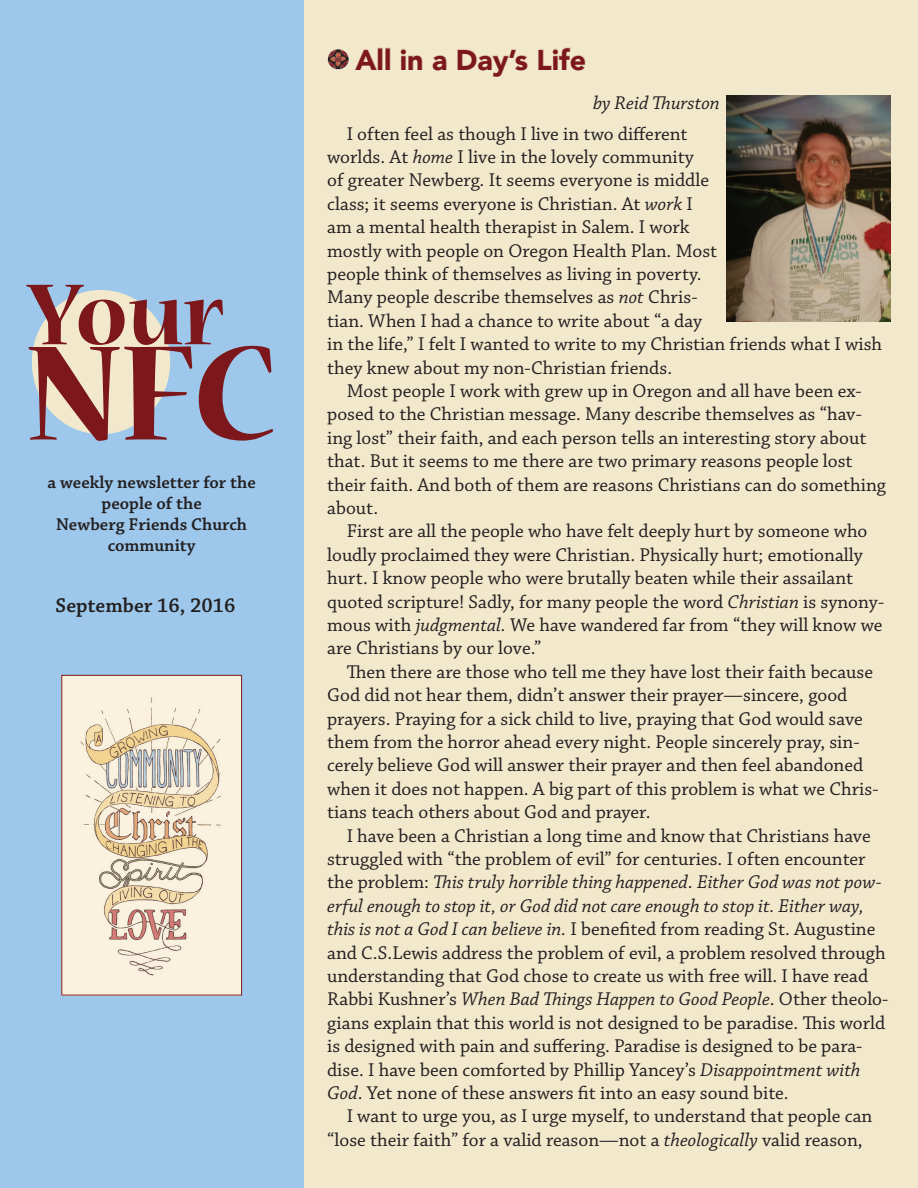
<style>
.page{position:relative;width:918px;height:1188px;background:#fff}
.page>*{position:absolute;margin:0;border:0;box-sizing:border-box;transform-origin:0 0}
.t1{font:700 150px "Nueva Std";color:#7c181b}
.t2{font:700 96.3px "Nueva Std";color:#7c181b}
.t3{font:900 28.5px "Avenir";color:#7c181b}
.t4{font:600 21px "Chaparral Pro";color:#231f20}
.t5{font:19.5px/23.4px "Chaparral Pro";color:#231f20}
.t6{font:italic 19.5px "Chaparral Pro";color:#231f20}
.t7{font:600 18px/21px "Chaparral Pro";color:#231f20;text-align:center}
.s1{font-style:italic}
</style>
<div class="page">
<div style="left:0;top:0;width:306px;height:1188px;background:#9dc8eb"></div>
<img style="left:63px;top:677px;width:177px;height:316px">
<div style="left:61px;top:675px;width:181px;height:320px;border:1px solid #7c181b"></div>
<div style="left:304px;top:0;width:614px;height:1188px;background:#f2e9cd"></div>
<div style="left:32px;top:290px;width:138px;height:144px;background:#f2e9cd;border-radius:50%"></div>
<svg style="left:355px;top:49px;width:22px;height:21px"></svg>
<div style="left:378px;top:48px;width:4px;height:22px;border:1px solid #e3cbb1"></div>
<div style="left:386px;top:48px;width:4px;height:22px;border:1px solid #e3cbb1"></div>
<svg style="left:400px;top:48px;width:23px;height:22px"></svg>
<svg style="left:432px;top:55px;width:15px;height:16px"></svg>
<svg style="left:457px;top:49px;width:71px;height:28px"></svg>
<svg style="left:538px;top:47px;width:48px;height:24px"></svg>
<img style="left:327px;top:49px;width:22px;height:21px">
<img style="left:727px;top:95px;width:164px;height:227px">
<h2 class="t2" style="left:27px;top:270px;width:198px">Your</h2>
<h1 class="t1" style="left:27px;top:325px;width:251px">NFC</h1>
<p class="t7" style="left:48px;top:472px;width:210px">a weekly newsletter for the people of the<br>Newberg Friends Church community</p>
<p class="t4" style="left:56px;top:594px;width:182px">September 16, 2016</p>
<h3 class="t3" style="left:356px;top:35px;width:232px">All in a Day’s Life</h3>
<p class="t6" style="left:593px;top:93px;width:128px">by Reid Thurston</p>
<p class="t5" style="left:327px;top:123px;width:557px;text-indent:20px">I often feel as though I live in two different<br>worlds. At <span class="s1">home</span> I live in the lovely community<br>of greater Newberg. It seems everyone is middle<br>class; it seems everyone is Christian. At <span class="s1">work</span> I<br>am a mental health therapist in Salem. I work<br>mostly with people on Oregon Health Plan. Most<br>people think of themselves as living in poverty.<br>Many people describe themselves as <span class="s1">not</span> Chris-<br>tian. When I had a chance to write about “a day<br>in the life,” I felt I wanted to write to my Christian friends what I wish they knew about my non-Christian friends.</p>
<p class="t5" style="left:327px;top:380px;width:560px;text-indent:20px">Most people I work with grew up in Oregon and all have been ex&shy;posed to the Christian message. Many describe themselves as “hav&shy;ing lost” their faith, and each person tells an interesting story about that. But it seems to me there are two primary reasons people lost their faith. And both of them are reasons Christians can do something about.</p>
<p class="t5" style="left:327px;top:520px;width:559px;text-indent:20px">First are all the people who have felt deeply hurt by someone who loudly proclaimed they were Christian. Physically hurt; emotionally hurt. I know people who were brutally beaten while their assailant quoted scripture! Sadly, for many people the word <span class="s1">Christian</span> is synony&shy;mous with <span class="s1">judgmental.</span> We have wandered far from “they will know we are Christians by our love.”</p>
<p class="t5" style="left:327px;top:661px;width:553px;text-indent:20px">Then there are those who tell me they have lost their faith because God did not hear them, didn’t answer their prayer—sincere, good prayers. Praying for a sick child to live, praying that God would save them from the horror ahead every night. People sincerely pray, sin&shy;cerely believe God will answer their prayer and then feel abandoned when it does not happen. A big part of this problem is what we Chris&shy;tians teach others about God and prayer.</p>
<p class="t5" style="left:327px;top:825px;width:563px;text-indent:20px">I have been a Christian a long time and know that Christians have struggled with “the problem of evil” for centuries. I often encounter the problem: <span class="s1">This truly horrible thing happened</span>. <span class="s1">Either God was not pow&shy;erful enough to stop it, or God did not care enough to stop it. Either way, this is not a God I can believe in.</span> I benefited from reading St. Augustine and C.S.Lewis address the problem of evil, a problem resolved through understanding that God chose to create us with free will. I have read Rabbi Kushner’s <span class="s1">When Bad Things Happen to Good People</span>. Other theolo&shy;gians explain that this world is not designed to be paradise. This world is designed with pain and suffering. Paradise is designed to be para&shy;dise. I have been comforted by Phillip Yancey’s <span class="s1">Disappointment with God</span>. Yet none of these answers fit into an easy sound bite.</p>
<p class="t5" style="left:327px;top:1105px;width:547px;text-indent:20px">I want to urge you, as I urge myself, to understand that people can “lose their faith” for a valid reason—not a <span class="s1">theologically</span> valid reason,</p>
</div>
